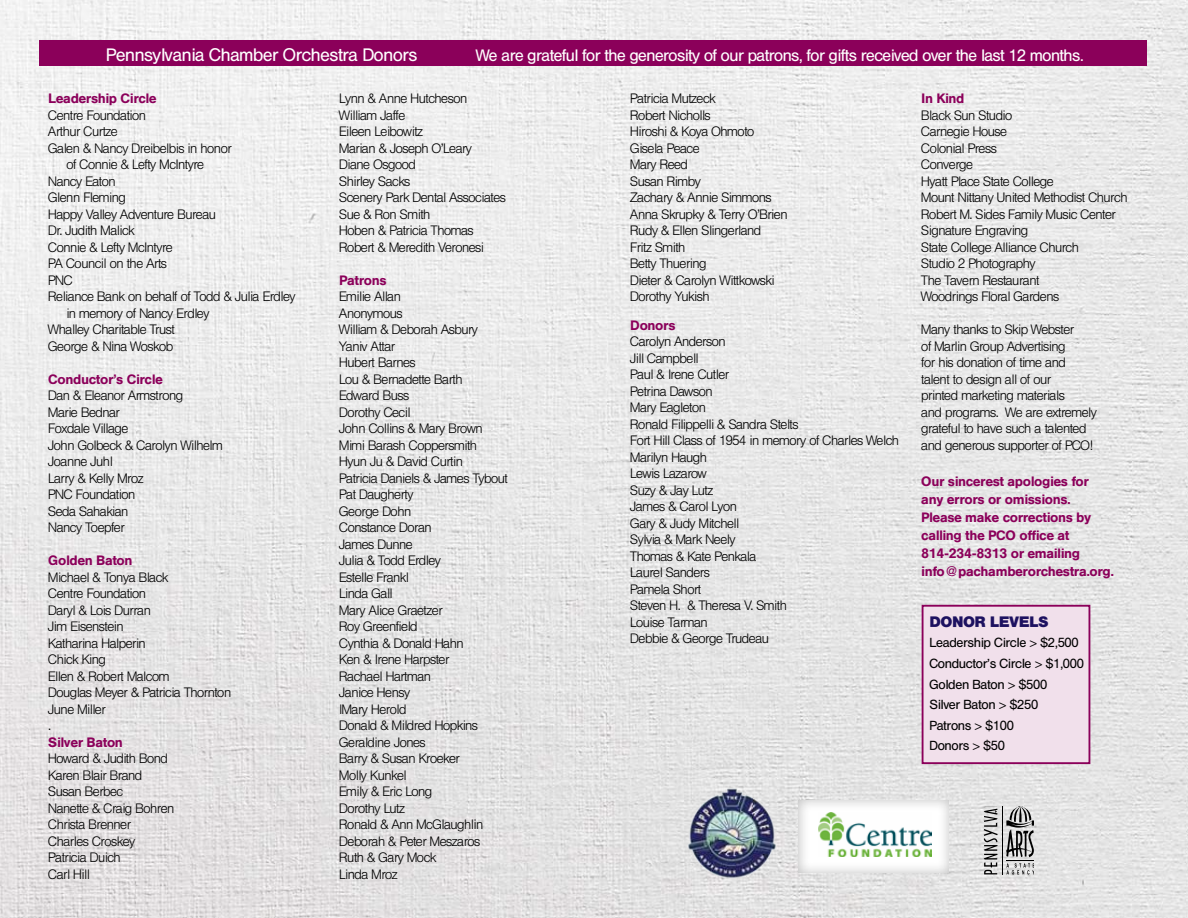
<style>
.page{position:relative;width:1188px;height:918px;background:#fff}
.page>*{position:absolute;margin:0;border:0;box-sizing:border-box;transform-origin:0 0}
.t1{font:18px "Helten";color:#fff}
.t2{font:16.5px "Helten";letter-spacing:-.01em;color:#fff}
.t3{font:700 15px "Helten";color:#1d1160}
.t4{font:300 13.5px/16.5px "Helten";color:#000}
.t5{font:500 13.5px/18px "Helten";color:#8b005a}
.t6{font:13.05px/20.5px "Helten";color:#000}
</style>
<div class="page">
<img style="left:0;top:0;width:1188px;height:918px">
<div style="left:40px;top:40px;width:1107px;height:26px;background:#8b005a"></div>
<div style="left:922px;top:605px;width:168px;height:159px;background:#f1e0eb;border:2px solid #8b005a"></div>
<img style="left:685px;top:786px;width:95px;height:95px">
<div style="left:796px;top:798px;width:153px;height:75px;background:#000;opacity:.28"></div>
<hr style="left:1002px;top:807px;width:1px;height:67px;background:#000">
<svg style="left:984px;top:809px;width:14px;height:65px"></svg>
<svg style="left:1006px;top:807px;width:28px;height:68px;background:#9a9a9a"></svg>
<h1 class="t1" style="left:107px;top:44px;width:312px">Pennsylvania Chamber Orchestra Donors</h1>
<p class="t2" style="left:476px;top:46px;width:609px">We are grateful for the generosity of our patrons, for gifts received over the last 12 months.</p>
<p class="t5" style="left:49px;top:90px;width:110px">Leadership Circle</p>
<p class="t4" style="left:49px;top:107px;width:99px">Centre Foundation</p>
<p class="t4" style="left:49px;top:124px;width:71px">Arthur Curtze</p>
<p class="t4" style="left:49px;top:140px;width:184px">Galen &amp; Nancy Dreibelbis in honor</p>
<p class="t4" style="left:67px;top:157px;width:139px">of Connie &amp; Lefty McIntyre</p>
<p class="t4" style="left:49px;top:173px;width:68px">Nancy Eaton</p>
<p class="t4" style="left:49px;top:190px;width:79px">Glenn Fleming</p>
<p class="t4" style="left:49px;top:206px;width:169px">Happy Valley Adventure Bureau</p>
<p class="t4" style="left:49px;top:223px;width:87px">Dr. Judith Malick</p>
<p class="t4" style="left:49px;top:239px;width:126px">Connie &amp; Lefty McIntyre</p>
<p class="t4" style="left:49px;top:256px;width:120px">PA Council on the Arts</p>
<p class="t4" style="left:49px;top:272px;width:26px">PNC</p>
<p class="t4" style="left:49px;top:289px;width:248px">Reliance Bank on behalf of Todd &amp; Julia Erdley</p>
<p class="t4" style="left:67px;top:305px;width:144px">in memory of Nancy Erdley</p>
<p class="t4" style="left:49px;top:322px;width:128px">Whalley Charitable Trust</p>
<p class="t4" style="left:49px;top:338px;width:126px">George &amp; Nina Woskob</p>
<p class="t5" style="left:49px;top:370px;width:116px">Conductor’s Circle</p>
<p class="t4" style="left:49px;top:388px;width:176px">Dan &amp; Eleanor Armstrong<br>Marie Bednar<br>Foxdale Village<br>John Golbeck &amp; Carolyn Wilhelm<br>Joanne Juhl<br>Larry &amp; Kelly Mroz<br>PNC Foundation<br>Seda Sahakian<br>Nancy Toepfer</p>
<p class="t5" style="left:49px;top:552px;width:85px">Golden Baton</p>
<p class="t4" style="left:49px;top:569px;width:184px">Michael &amp; Tonya Black<br>Centre Foundation<br>Daryl &amp; Lois Durran<br>Jim Eisenstein<br>Katharina Halperin<br>Chick King<br>Ellen &amp; Robert Malcom<br>Douglas Meyer &amp; Patricia Thornton<br>June Miller<br>.</p>
<p class="t5" style="left:49px;top:733px;width:76px">Silver Baton</p>
<p class="t4" style="left:49px;top:750px;width:127px">Howard &amp; Judith Bond<br>Karen Blair Brand<br>Susan Berbec<br>Nanette &amp; Craig Bohren<br>Christa Brenner<br>Charles Croskey<br>Patricia Duich<br>Carl Hill</p>
<p class="t4" style="left:340px;top:90px;width:168px">Lynn &amp; Anne Hutcheson<br>William Jaffe<br>Eileen Leibowitz<br>Marian &amp; Joseph O’Leary<br>Diane Osgood<br>Shirley Sacks<br>Scenery Park Dental Associates<br>Sue &amp; Ron Smith<br>Hoben &amp; Patricia Thomas<br>Robert &amp; Meredith Veronesi</p>
<p class="t5" style="left:340px;top:271px;width:49px">Patrons</p>
<p class="t4" style="left:340px;top:288px;width:170px">Emilie Allan<br>Anonymous<br>William &amp; Deborah Asbury<br>Yaniv Attar<br>Hubert Barnes<br>Lou &amp; Bernadette Barth<br>Edward Buss<br>Dorothy Cecil<br>John Collins &amp; Mary Brown<br>Mimi Barash Coppersmith<br>Hyun Ju &amp; David Curtin<br>Patricia Daniels &amp; James Tybout<br>Pat Daugherty<br>George Dohn<br>Constance Doran<br>James Dunne<br>Julia &amp; Todd Erdley<br>Estelle Frankl<br>Linda Gall<br>Mary Alice Graetzer<br>Roy Greenfield<br>Cynthia &amp; Donald Hahn<br>Ken &amp; Irene Harpster<br>Rachael Hartman<br>Janice Hensy<br>lMary Herold<br>Donald &amp; Mildred Hopkins<br>Geraldine Jones<br>Barry &amp; Susan Kroeker<br>Molly Kunkel<br>Emily &amp; Eric Long<br>Dorothy Lutz<br>Ronald &amp; Ann McGlaughlin<br>Deborah &amp; Peter Meszaros<br>Ruth &amp; Gary Mock<br>Linda Mroz</p>
<p class="t4" style="left:631px;top:90px;width:158px">Patricia Mutzeck<br>Robert Nicholls<br>Hiroshi &amp; Koya Ohmoto<br>Gisela Peace<br>Mary Reed<br>Susan Rimby<br>Zachary &amp; Annie Simmons<br>Anna Skrupky &amp; Terry O’Brien<br>Rudy &amp; Ellen Slingerland<br>Fritz Smith<br>Betty Thuering<br>Dieter &amp; Carolyn Wittkowski<br>Dorothy Yukish</p>
<p class="t5" style="left:631px;top:316px;width:46px">Donors</p>
<p class="t4" style="left:631px;top:333px;width:270px">Carolyn Anderson<br>Jill Campbell<br>Paul &amp; Irene Cutler<br>Petrina Dawson<br>Mary Eagleton<br>Ronald Filippelli &amp; Sandra Stelts<br>Fort Hill Class of 1954 in memory of Charles Welch<br>Marilyn Haugh<br>Lewis Lazarow<br>Suzy &amp; Jay Lutz<br>James &amp; Carol Lyon<br>Gary &amp; Judy Mitchell<br>Sylvia &amp; Mark Neely<br>Thomas &amp; Kate Penkala<br>Laurel Sanders<br>Pamela Short<br>Steven H. &amp; Theresa V. Smith<br>Louise Tarman<br>Debbie &amp; George Trudeau</p>
<p class="t5" style="left:922px;top:89px;width:44px">In Kind</p>
<p class="t4" style="left:922px;top:107px;width:207px">Black Sun Studio<br>Carnegie House<br>Colonial Press<br>Converge<br>Hyatt Place State College<br>Mount Nittany United Methodist Church<br>Robert M. Sides Family Music Center<br>Signature Engraving<br>State College Alliance Church<br>Studio 2 Photography<br>The Tavern Restaurant<br>Woodrings Floral Gardens</p>
<p class="t4" style="left:922px;top:321px;width:177px">Many thanks to Skip Webster<br>of Marlin Group Advertising<br>for his donation of time and talent to design all of our<br>printed marketing materials<br>and programs. We are extremely grateful to have such a talented and generous supporter of PCO!</p>
<p class="t5" style="left:922px;top:472px;width:194px">Our sincerest apologies for any errors or omissions.<br>Please make corrections by calling the PCO office at<br>814-234-8313 or emailing info@pachamberorchestra.org.</p>
<p class="t3" style="left:930px;top:612px;width:120px">DONOR LEVELS</p>
<p class="t6" style="left:930px;top:633px;width:156px">Leadership Circle &gt; $2,500<br>Conductor’s Circle &gt; $1,000<br>Golden Baton &gt; $500<br>Silver Baton &gt; $250<br>Patrons &gt; $100<br>Donors &gt; $50</p>
</div>
